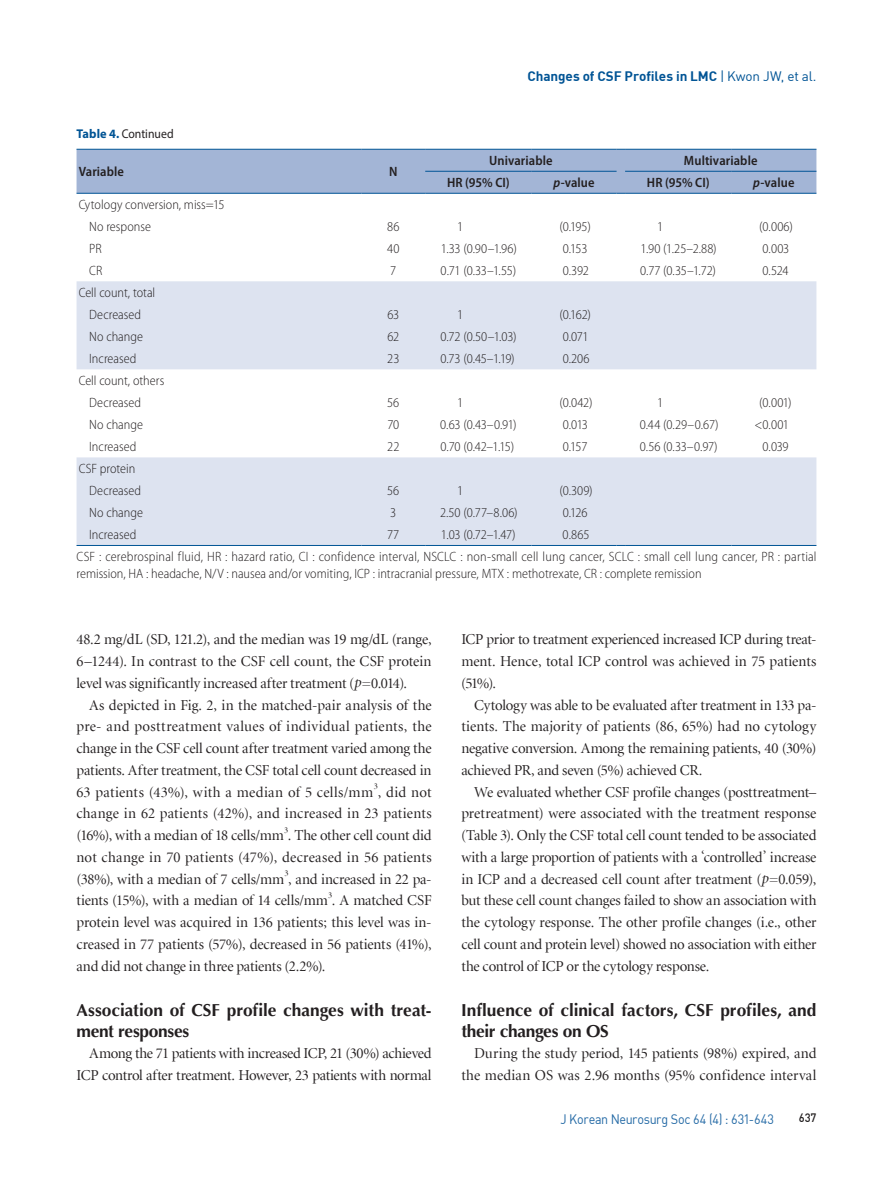
<style>
.page{position:relative;width:893px;height:1191px;background:#fff}
.page>*{position:absolute;margin:0;border:0;box-sizing:border-box;transform-origin:0 0}
.t1{font:700 17.25px/21.8px "Optima";letter-spacing:-.005em;color:#231f20}
.t2{font:15px/21.8px "Minion LT Display";color:#231f20;text-align:justify}
.t3{font:15px/21.8px "Minion LT Display";letter-spacing:-.02em;color:#231f20;text-align:right}
.t4{font:300 semi-condensed 13.5px/22px "Myriad Pro";letter-spacing:.005em;color:#231f20}
.t5{font:600 semi-condensed 13.5px "Myriad Pro";letter-spacing:.005em;color:#231f20}
.t6{font:700 13.5px "DIN";letter-spacing:-.005em;color:#005495}
.t7{font:13.5px "DIN";letter-spacing:-.02em;color:#2369a5;scale:.93 1}
.t8{font:12.75px "Myriad Pro";color:#231f20;scale:.92 1}
.t9{font:12px "Dinmed";color:#231f20;scale:.93 1}
.t10{font:8.7px "Minion LT Display";color:#231f20}
.s1{font-weight:700;color:#005495}
.s2{font-weight:400}
.s3{font-style:italic}
.s4{font-family:"Minion LT";font-style:italic}
</style>
<div class="page">
<svg style="left:77px;top:281px;width:739px;height:264px;fill:#dde3f0"></svg>
<svg style="left:77px;top:149px;width:739px;height:45px;background:#9bb0d3"></svg>
<hr style="left:625px;top:193px;width:106px;height:1px;background:#005495">
<hr style="left:731px;top:193px;width:85px;height:1px;background:#005495">
<hr style="left:77px;top:545px;width:284px;height:1px;background:#005495">
<hr style="left:361px;top:545px;width:64px;height:1px;background:#005495">
<hr style="left:425px;top:545px;width:106px;height:1px;background:#005495">
<hr style="left:531px;top:545px;width:86px;height:1px;background:#005495">
<hr style="left:625px;top:545px;width:106px;height:1px;background:#005495">
<hr style="left:731px;top:545px;width:85px;height:1px;background:#005495">
<p class="t8" style="left:77px;top:126px;width:107px"><span class="s1">Table 4.</span> Continued</p>
<p class="t5" style="left:79px;top:163px;width:47px">Variable</p>
<p class="t5" style="left:389px;top:163px;width:10px">N</p>
<p class="t6" style="left:527px;top:68px;width:290px">Changes of CSF Profiles in LMC <span class="s2">| Kwon JW, et al.</span></p>
<p class="t5" style="left:489px;top:152px;width:65px">Univariable</p>
<p class="t5" style="left:684px;top:152px;width:75px">Multivariable</p>
<p class="t5" style="left:447px;top:174px;width:64px">HR (95% CI)</p>
<p class="t5" style="left:553px;top:174px;width:43px"><span class="s3">p</span>-value</p>
<p class="t5" style="left:647px;top:174px;width:64px">HR (95% CI)</p>
<p class="t5" style="left:753px;top:174px;width:43px"><span class="s3">p</span>-value</p>
<p class="t4" style="left:89px;top:193px;width:137px;text-indent:-11px">Cytology conversion, miss=15<br>No response</p>
<p class="t4" style="left:387px;top:215px;width:14px">86</p>
<p class="t4" style="left:457px;top:215px;width:8px">1</p>
<p class="t4" style="left:559px;top:215px;width:33px">(0.195)</p>
<p class="t4" style="left:657px;top:215px;width:8px">1</p>
<p class="t4" style="left:759px;top:215px;width:35px">(0.006)</p>
<p class="t4" style="left:89px;top:237px;width:14px">PR</p>
<p class="t4" style="left:387px;top:237px;width:14px">40</p>
<p class="t4" style="left:441px;top:237px;width:77px">1.33 (0.90–1.96)</p>
<p class="t4" style="left:563px;top:237px;width:26px">0.153</p>
<p class="t4" style="left:641px;top:237px;width:78px">1.90 (1.25–2.88)</p>
<p class="t4" style="left:762px;top:237px;width:28px">0.003</p>
<p class="t4" style="left:89px;top:259px;width:15px">CR</p>
<p class="t4" style="left:390px;top:259px;width:8px">7</p>
<p class="t4" style="left:441px;top:259px;width:77px">0.71 (0.33–1.55)</p>
<p class="t4" style="left:563px;top:259px;width:28px">0.392</p>
<p class="t4" style="left:640px;top:259px;width:77px">0.77 (0.35–1.72)</p>
<p class="t4" style="left:762px;top:259px;width:27px">0.524</p>
<p class="t4" style="left:79px;top:281px;width:78px;text-align:center">Cell count, total<br>Decreased</p>
<p class="t4" style="left:387px;top:303px;width:13px">63</p>
<p class="t4" style="left:457px;top:303px;width:8px">1</p>
<p class="t4" style="left:559px;top:303px;width:33px">(0.162)</p>
<p class="t4" style="left:89px;top:325px;width:55px">No change</p>
<p class="t4" style="left:387px;top:325px;width:13px">62</p>
<p class="t4" style="left:440px;top:325px;width:78px">0.72 (0.50–1.03)</p>
<p class="t4" style="left:563px;top:325px;width:27px">0.071</p>
<p class="t4" style="left:89px;top:347px;width:49px">Increased</p>
<p class="t4" style="left:387px;top:347px;width:14px">23</p>
<p class="t4" style="left:440px;top:347px;width:76px">0.73 (0.45–1.19)</p>
<p class="t4" style="left:563px;top:347px;width:28px">0.206</p>
<p class="t4" style="left:89px;top:369px;width:76px;text-indent:-11px">Cell count, others<br>Decreased</p>
<p class="t4" style="left:387px;top:391px;width:14px">56</p>
<p class="t4" style="left:457px;top:391px;width:8px">1</p>
<p class="t4" style="left:559px;top:391px;width:35px">(0.042)</p>
<p class="t4" style="left:657px;top:391px;width:8px">1</p>
<p class="t4" style="left:759px;top:391px;width:34px">(0.001)</p>
<p class="t4" style="left:89px;top:413px;width:55px">No change</p>
<p class="t4" style="left:387px;top:413px;width:13px">70</p>
<p class="t4" style="left:440px;top:413px;width:78px">0.63 (0.43–0.91)</p>
<p class="t4" style="left:563px;top:413px;width:27px">0.013</p>
<p class="t4" style="left:640px;top:413px;width:81px">0.44 (0.29–0.67)</p>
<p class="t4" style="left:755px;top:413px;width:36px">&lt;0.001</p>
<p class="t4" style="left:89px;top:435px;width:49px">Increased</p>
<p class="t4" style="left:387px;top:435px;width:14px">22</p>
<p class="t4" style="left:441px;top:435px;width:75px">0.70 (0.42–1.15)</p>
<p class="t4" style="left:563px;top:435px;width:26px">0.157</p>
<p class="t4" style="left:640px;top:435px;width:79px">0.56 (0.33–0.97)</p>
<p class="t4" style="left:762px;top:435px;width:28px">0.039</p>
<p class="t4" style="left:89px;top:457px;width:53px;text-indent:-11px">CSF protein<br>Decreased</p>
<p class="t4" style="left:387px;top:479px;width:14px">56</p>
<p class="t4" style="left:457px;top:479px;width:8px">1</p>
<p class="t4" style="left:559px;top:479px;width:35px">(0.309)</p>
<p class="t4" style="left:89px;top:501px;width:55px">No change</p>
<p class="t4" style="left:390px;top:501px;width:8px">3</p>
<p class="t4" style="left:440px;top:501px;width:79px">2.50 (0.77–8.06)</p>
<p class="t4" style="left:563px;top:501px;width:26px">0.126</p>
<p class="t4" style="left:89px;top:523px;width:49px">Increased</p>
<p class="t4" style="left:387px;top:523px;width:14px">77</p>
<p class="t4" style="left:441px;top:523px;width:76px">1.03 (0.72–1.47)</p>
<p class="t4" style="left:77px;top:523px;width:741px;text-indent:486px">0.865<br>CSF : cerebrospinal fluid, HR : hazard ratio, CI : confidence interval, NSCLC : non-small cell lung cancer, SCLC : small cell lung cancer, PR : partial</p>
<p class="t4" style="left:77px;top:562px;width:627px">remission, HA : headache, N/V : nausea and/or vomiting, ICP : intracranial pressure, MTX : methotrexate, CR : complete remission</p>
<p class="t2" style="left:76px;top:629px;width:357px">48.2 mg/dL (SD, 121.2), and the median was 19 mg/dL (range, 6–1244). In contrast to the CSF cell count, the CSF protein level was significantly increased after treatment (<span class="s4">p</span>=0.014).</p>
<p class="t2" style="left:76px;top:694px;width:357px;text-indent:13px">As depicted in Fig. 2, in the matched-pair analysis of the pre- and posttreatment values of individual patients, the change in the CSF cell count after treatment varied among the patients. After treatment, the CSF total cell count decreased in 63 patients (43%), with a median of 5 cells/mm , did not</p>
<p class="t10" style="left:374px;top:782px;width:6px">3</p>
<p class="t2" style="left:76px;top:803px;width:357px">change in 62 patients (42%), and increased in 23 patients (16%), with a median of 18 cells/mm . The other cell count did</p>
<p class="t10" style="left:284px;top:826px;width:6px">3</p>
<p class="t2" style="left:76px;top:847px;width:357px">not change in 70 patients (47%), decreased in 56 patients (38%), with a median of 7 cells/mm , and increased in 22 pa-</p>
<p class="t10" style="left:284px;top:869px;width:6px">3</p>
<p class="t2" style="left:77px;top:890px;width:357px">tients (15%), with a median of 14 cells/mm . A matched CSF</p>
<p class="t10" style="left:328px;top:891px;width:6px">3</p>
<p class="t2" style="left:76px;top:912px;width:357px">protein level was acquired in 136 patients; this level was in&shy;creased in 77 patients (57%), decreased in 56 patients (41%), and did not change in three patients (2.2%).</p>
<p class="t1" style="left:76px;top:999px;width:357px">Association of CSF profile changes with treat&shy;ment responses</p>
<p class="t3" style="left:76px;top:1042px;width:357px">Among the 71 patients with increased ICP, 21 (30%) achieved<br>ICP control after treatment. However, 23 patients with normal</p>
<p class="t2" style="left:461px;top:629px;width:357px">ICP prior to treatment experienced increased ICP during treat&shy;ment. Hence, total ICP control was achieved in 75 patients (51%).</p>
<p class="t2" style="left:461px;top:694px;width:357px;text-indent:13px">Cytology was able to be evaluated after treatment in 133 pa&shy;tients. The majority of patients (86, 65%) had no cytology negative conversion. Among the remaining patients, 40 (30%) achieved PR, and seven (5%) achieved CR.</p>
<p class="t2" style="left:461px;top:781px;width:357px;text-indent:13px">We evaluated whether CSF profile changes (posttreatment– pretreatment) were associated with the treatment response (Table 3). Only the CSF total cell count tended to be associated with a large proportion of patients with a ‘controlled’ increase in ICP and a decreased cell count after treatment (<span class="s4">p</span>=0.059), but these cell count changes failed to show an association with the cytology response. The other profile changes (i.e., other cell count and protein level) showed no association with either the control of ICP or the cytology response.</p>
<p class="t1" style="left:461px;top:999px;width:357px">Influence of clinical factors, CSF profiles, and their changes on OS</p>
<p class="t2" style="left:461px;top:1042px;width:357px;text-align:right">During the study period, 145 patients (98%) expired, and the median OS was 2.96 months (95% confidence interval</p>
<p class="t7" style="left:560px;top:1110px;width:231px">J Korean Neurosurg Soc 64 (4) : 631-643</p>
<p class="t9" style="left:799px;top:1109px;width:21px">637</p>
</div>
